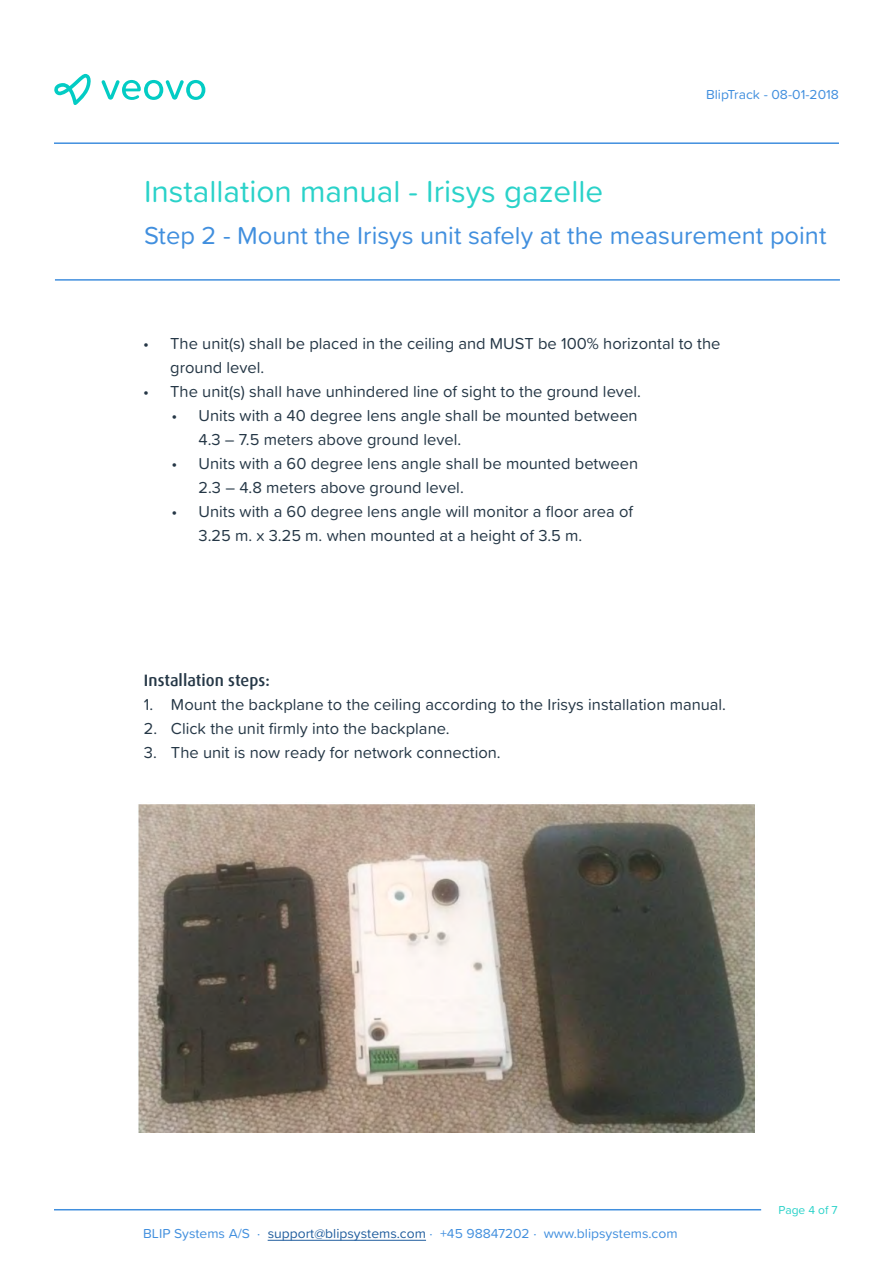
<style>
.page{position:relative;width:893px;height:1263px;background:#fff}
.page>*{position:absolute;margin:0;border:0;box-sizing:border-box;transform-origin:0 0}
.t1{font:31.5px "Proxima Soft";color:#2ad2c9}
.t2{font:25.5px "Proxima Soft";color:#418fde}
.t3{font:16.5px/24px "Proxima Soft";color:#253746}
.t4{font:500 16.5px "Dax";color:#253746}
.t5{font:13.5px "Proxima Soft";color:#418fde}
.t6{font:12px "Proxima Soft";color:#2ad2c9}
.s1{color:#215e9e}
</style>
<div class="page">
<hr style="left:54px;top:1209px;width:707px;height:1px;background:#418fde">
<hr style="left:54px;top:142px;width:785px;height:2px;background:#418fde">
<hr style="left:55px;top:279px;width:785px;height:2px;background:#418fde">
<svg style="left:54px;top:74px;width:37px;height:31px"></svg>
<svg style="left:102px;top:80px;width:103px;height:20px"></svg>
<hr style="left:268px;top:1240px;width:158px;height:1px;background:#215e9e">
<img style="left:138px;top:804px;width:617px;height:328px">
<p class="t5" style="left:706px;top:85px;width:134px">BlipTrack - 08-01-2018</p>
<h1 class="t1" style="left:144px;top:167px;width:461px">Installation manual - Irisys gazelle</h1>
<h2 class="t2" style="left:144px;top:216px;width:684px">Step 2 - Mount the Irisys unit safely at the measurement point</h2>
<p class="t3" style="left:170px;top:331px;width:552px;text-indent:-27px">• The unit(s) shall be placed in the ceiling and MUST be 100% horizontal to the ground level.</p>
<p class="t3" style="left:143px;top:379px;width:499px">• The unit(s) shall have unhindered line of sight to the ground level.</p>
<p class="t3" style="left:198px;top:403px;width:441px;text-indent:-27px">• Units with a 40 degree lens angle shall be mounted between<br>4.3 – 7.5 meters above ground level.</p>
<p class="t3" style="left:198px;top:451px;width:441px;text-indent:-27px">• Units with a 60 degree lens angle shall be mounted between<br>2.3 – 4.8 meters above ground level.</p>
<p class="t3" style="left:198px;top:499px;width:436px;text-indent:-27px">• Units with a 60 degree lens angle will monitor a floor area of<br>3.25 m. x 3.25 m. when mounted at a height of 3.5 m.</p>
<p class="t4" style="left:144px;top:671px;width:127px">Installation steps:</p>
<p class="t3" style="left:144px;top:692px;width:584px">1. Mount the backplane to the ceiling according to the Irisys installation manual.</p>
<p class="t3" style="left:144px;top:716px;width:307px">2. Click the unit firmly into the backplane.</p>
<p class="t3" style="left:144px;top:740px;width:358px">3. The unit is now ready for network connection.</p>
<p class="t5" style="left:143px;top:1224px;width:536px">BLIP Systems A/S · <span class="s1">support@blipsystems.com</span> · +45 98847202 · www.blipsystems.com</p>
<p class="t6" style="left:779px;top:1201px;width:61px">Page 4 of 7</p>
</div>
